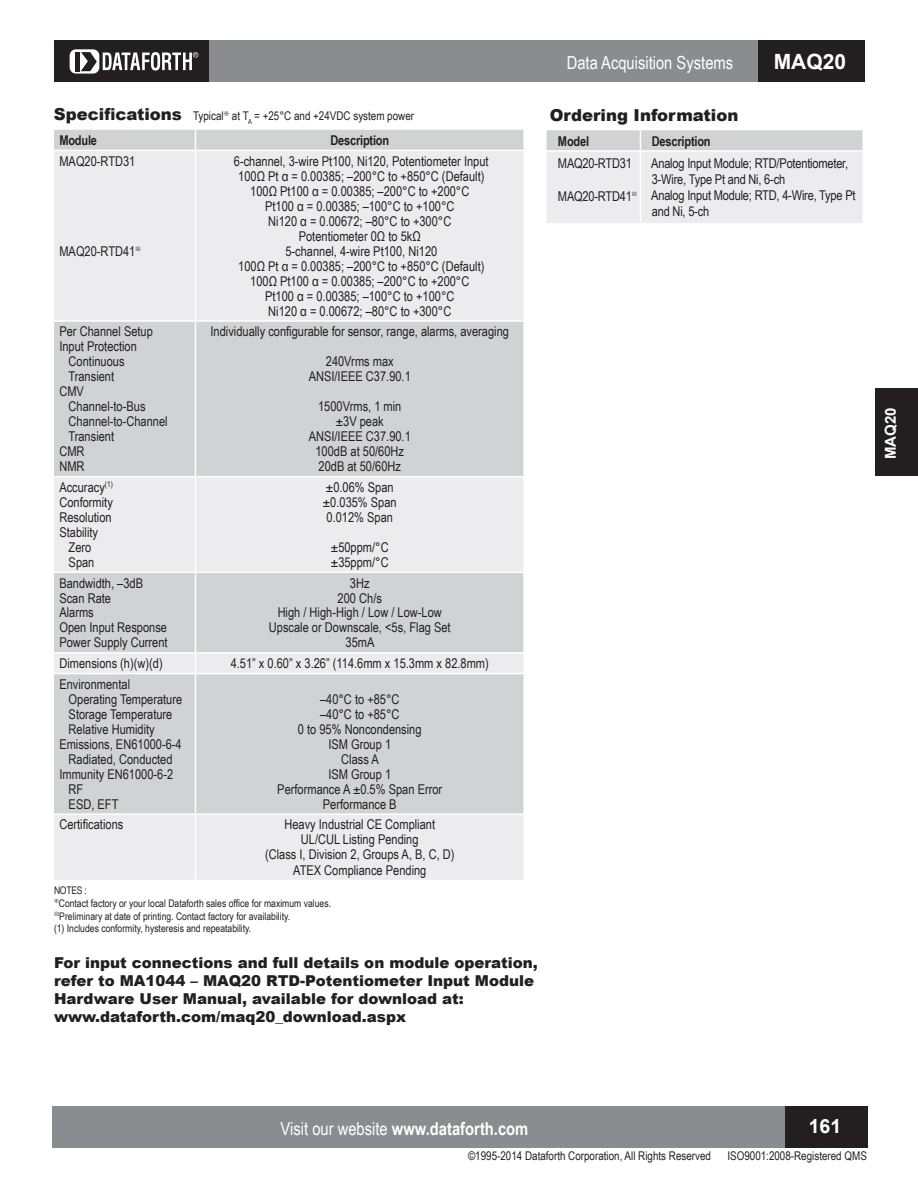
<style>
.page{position:relative;width:918px;height:1188px;background:#fff}
.page>*{position:absolute;margin:0;border:0;box-sizing:border-box;transform-origin:0 0}
.t1{font:700 21px "Arial";color:#fff}
.t2{font:700 19.5px "Arial";color:#fff}
.t3{font:700 18px "Arial Narrow";color:#fff}
.t4{font:18px "Arial Narrow";color:#fff}
.t5{font:900 16.5px "Arial";color:#231f20}
.t6{font:900 15px "Arial";color:#231f20}
.t7{font:700 15px "Arial";color:#fff}
.t8{font:13.5px/15px "Arial Narrow";color:#231f20;text-align:center}
.t9{font:700 13.5px "Arial Narrow";letter-spacing:-.015em;color:#231f20}
.t10{font:12px "Arial Narrow";color:#231f20}
.t11{font:10.5px "Arial Narrow";color:#231f20}
.s1{font-family:"Arial";font-weight:900;font-size:16.5px}
.s2{font-weight:400}
</style>
<div class="page">
<div style="left:54px;top:40px;width:156px;height:42px;background:#231f20"></div>
<svg style="left:70px;top:49px;width:29px;height:25px"></svg>
<hr style="left:75px;top:52px;width:4px;height:19px;background:#231f20">
<svg style="left:81px;top:52px;width:16px;height:19px"></svg>
<svg style="left:103px;top:52px;width:95px;height:19px"></svg>
<div style="left:753px;top:40px;width:111px;height:42px;background:#231f20"></div>
<div style="left:209px;top:40px;width:548px;height:42px;background:#8a8c8f"></div>
<div style="left:783px;top:1106px;width:85px;height:41px;background:#231f20"></div>
<div style="left:52px;top:1106px;width:733px;height:41px;background:#8a8c8f"></div>
<div style="left:875px;top:389px;width:43px;height:87px;background:#231f20"></div>
<svg style="left:547px;top:130px;width:315px;height:93px;background:#e6e6e8"></svg>
<hr style="left:547px;top:150px;width:93px;height:2px;background:#fff">
<hr style="left:640px;top:150px;width:224px;height:2px;background:#fff">
<hr style="left:640px;top:152px;width:1px;height:71px;background:#fff">
<div style="left:54px;top:130px;width:469px;height:20px;background:#d1d2d4"></div>
<svg style="left:54px;top:151px;width:469px;height:729px;background:#dedee0"></svg>
<svg style="left:195px;top:130px;width:1px;height:20px"></svg>
<hr style="left:195px;top:151px;width:1px;height:169px;background:#fff">
<hr style="left:54px;top:320px;width:141px;height:2px;background:#fff">
<hr style="left:195px;top:320px;width:330px;height:2px;background:#fff">
<hr style="left:195px;top:322px;width:1px;height:154px;background:#fff">
<hr style="left:54px;top:476px;width:141px;height:1px;background:#fff">
<hr style="left:195px;top:476px;width:330px;height:1px;background:#fff">
<hr style="left:195px;top:477px;width:1px;height:95px;background:#fff">
<hr style="left:54px;top:572px;width:141px;height:1px;background:#fff">
<hr style="left:195px;top:572px;width:330px;height:1px;background:#fff">
<hr style="left:195px;top:573px;width:1px;height:79px;background:#fff">
<hr style="left:54px;top:652px;width:141px;height:2px;background:#fff">
<hr style="left:195px;top:652px;width:330px;height:2px;background:#fff">
<svg style="left:195px;top:654px;width:1px;height:19px"></svg>
<hr style="left:54px;top:673px;width:141px;height:1px;background:#fff">
<hr style="left:195px;top:673px;width:330px;height:1px;background:#fff">
<hr style="left:195px;top:674px;width:1px;height:139px;background:#fff">
<hr style="left:54px;top:813px;width:141px;height:2px;background:#fff">
<hr style="left:195px;top:813px;width:330px;height:2px;background:#fff">
<hr style="left:195px;top:815px;width:1px;height:65px;background:#fff">
<h3 class="t4" style="left:567px;top:49px;width:168px">Data Acquisition Systems</h3>
<h1 class="t1" style="left:774px;top:48px;width:74px">MAQ20</h1>
<p class="t10" style="left:54px;top:107px;width:362px"><span class="s1">Specifications</span> Typical❇ at T<sub>A</sub> = +25°C and +24VDC system power</p>
<p class="t5" style="left:550px;top:103px;width:190px">Ordering Information</p>
<p class="t9" style="left:59px;top:130px;width:39px">Module</p>
<p class="t9" style="left:330px;top:130px;width:60px">Description</p>
<p class="t8" style="left:59px;top:153px;width:78px">MAQ20-RTD31</p>
<p class="t9" style="left:558px;top:131px;width:33px">Model</p>
<p class="t9" style="left:652px;top:131px;width:60px">Description</p>
<p class="t8" style="left:558px;top:156px;width:76px">MAQ20-RTD31</p>
<p class="t8" style="left:558px;top:188px;width:81px">MAQ20-RTD41<sup>E</sup></p>
<p class="t8" style="left:234px;top:153px;width:256px">6-channel, 3-wire Pt100, Ni120, Potentiometer Input 100Ω Pt α = 0.00385; –200°C to +850°C (Default)<br>100Ω Pt100 α = 0.00385; –200°C to +200°C<br>Pt100 α = 0.00385; –100°C to +100°C<br>Ni120 α = 0.00672; –80°C to +300°C Potentiometer 0Ω to 5kΩ<br>5-channel, 4-wire Pt100, Ni120<br>100Ω Pt α = 0.00385; –200°C to +850°C (Default)<br>100Ω Pt100 α = 0.00385; –200°C to +200°C<br>Pt100 α = 0.00385; –100°C to +100°C<br>Ni120 α = 0.00672; –80°C to +300°C</p>
<p class="t8" style="left:651px;top:155px;width:199px;line-height:15.8px;text-align:left">Analog Input Module; RTD/Potentiometer,<br>3-Wire, Type Pt and Ni, 6-ch</p>
<p class="t8" style="left:651px;top:187px;width:206px;line-height:15.8px;text-align:left">Analog Input Module; RTD, 4-Wire, Type Pt and Ni, 5-ch</p>
<p class="t8" style="left:59px;top:243px;width:83px">MAQ20-RTD41<sup>E</sup></p>
<p class="t8" style="left:59px;top:324px;width:95px">Per Channel Setup</p>
<p class="t8" style="left:59px;top:339px;width:79px">Input Protection</p>
<p class="t8" style="left:69px;top:354px;width:57px">Continuous</p>
<p class="t8" style="left:68px;top:369px;width:47px">Transient</p>
<p class="t8" style="left:59px;top:384px;width:26px">CMV</p>
<p class="t8" style="left:69px;top:398px;width:78px">Channel-to-Bus</p>
<p class="t8" style="left:69px;top:413px;width:101px">Channel-to-Channel</p>
<p class="t8" style="left:68px;top:428px;width:47px">Transient</p>
<p class="t8" style="left:59px;top:443px;width:27px">CMR</p>
<p class="t8" style="left:59px;top:458px;width:27px">NMR</p>
<p class="t8" style="left:59px;top:479px;width:55px">Accuracy<sup>(1)</sup></p>
<p class="t8" style="left:59px;top:494px;width:55px">Conformity</p>
<p class="t8" style="left:59px;top:509px;width:54px">Resolution</p>
<p class="t8" style="left:59px;top:524px;width:40px">Stability</p>
<p class="t8" style="left:69px;top:539px;width:24px">Zero</p>
<p class="t8" style="left:69px;top:554px;width:27px">Span</p>
<p class="t8" style="left:59px;top:575px;width:85px">Bandwidth, –3dB</p>
<p class="t8" style="left:59px;top:590px;width:53px">Scan Rate</p>
<p class="t8" style="left:59px;top:605px;width:36px">Alarms</p>
<p class="t8" style="left:59px;top:620px;width:109px">Open Input Response</p>
<p class="t8" style="left:59px;top:635px;width:110px">Power Supply Current</p>
<p class="t8" style="left:211px;top:323px;width:300px">Individually configurable for sensor, range, alarms, averaging</p>
<p class="t8" style="left:326px;top:353px;width:69px">240Vrms max</p>
<p class="t8" style="left:309px;top:368px;width:104px">ANSI/IEEE C37.90.1</p>
<p class="t8" style="left:318px;top:398px;width:85px">1500Vrms, 1 min</p>
<p class="t8" style="left:336px;top:413px;width:50px">±3V peak</p>
<p class="t8" style="left:309px;top:428px;width:104px">ANSI/IEEE C37.90.1</p>
<p class="t8" style="left:315px;top:443px;width:90px">100dB at 50/60Hz</p>
<p class="t8" style="left:319px;top:458px;width:84px">20dB at 50/60Hz</p>
<p class="t8" style="left:326px;top:479px;width:69px">±0.06% Span</p>
<p class="t8" style="left:323px;top:494px;width:75px">±0.035% Span</p>
<p class="t8" style="left:327px;top:509px;width:68px">0.012% Span</p>
<p class="t8" style="left:331px;top:539px;width:59px">±50ppm/°C</p>
<p class="t8" style="left:331px;top:554px;width:59px">±35ppm/°C</p>
<p class="t8" style="left:350px;top:575px;width:21px">3Hz</p>
<p class="t8" style="left:338px;top:590px;width:46px">200 Ch/s</p>
<p class="t8" style="left:278px;top:605px;width:166px">High / High-High / Low / Low-Low</p>
<p class="t8" style="left:269px;top:620px;width:183px">Upscale or Downscale, &lt;5s, Flag Set</p>
<p class="t8" style="left:346px;top:635px;width:30px">35mA</p>
<p class="t8" style="left:59px;top:655px;width:105px">Dimensions (h)(w)(d)</p>
<p class="t8" style="left:231px;top:655px;width:260px">4.51” x 0.60” x 3.26” (114.6mm x 15.3mm x 82.8mm)</p>
<p class="t8" style="left:59px;top:676px;width:72px">Environmental</p>
<p class="t8" style="left:69px;top:691px;width:115px">Operating Temperature</p>
<p class="t8" style="left:69px;top:706px;width:105px">Storage Temperature</p>
<p class="t8" style="left:69px;top:721px;width:88px">Relative Humidity</p>
<p class="t8" style="left:59px;top:736px;width:124px">Emissions, EN61000-6-4</p>
<p class="t8" style="left:69px;top:751px;width:106px">Radiated, Conducted</p>
<p class="t8" style="left:59px;top:766px;width:115px">Immunity EN61000-6-2</p>
<p class="t8" style="left:69px;top:781px;width:16px">RF</p>
<p class="t8" style="left:69px;top:796px;width:51px">ESD, EFT</p>
<p class="t8" style="left:320px;top:691px;width:81px">–40°C to +85°C</p>
<p class="t8" style="left:320px;top:706px;width:81px">–40°C to +85°C</p>
<p class="t8" style="left:298px;top:721px;width:125px">0 to 95% Noncondensing</p>
<p class="t8" style="left:328px;top:736px;width:64px">ISM Group 1</p>
<p class="t8" style="left:341px;top:751px;width:39px">Class A</p>
<p class="t8" style="left:328px;top:766px;width:64px">ISM Group 1</p>
<p class="t8" style="left:277px;top:781px;width:166px">Performance A ±0.5% Span Error</p>
<p class="t8" style="left:323px;top:796px;width:75px">Performance B</p>
<p class="t8" style="left:59px;top:817px;width:65px">Certifications</p>
<p class="t8" style="left:284px;top:817px;width:152px;line-height:14.2px">Heavy Industrial CE Compliant<br>UL/CUL Listing Pending</p>
<p class="t8" style="left:265px;top:846px;width:191px;line-height:15.8px">(Class I, Division 2, Groups A, B, C, D)<br>ATEX Compliance Pending</p>
<p class="t11" style="left:54px;top:883px;width:34px">NOTES :</p>
<p class="t11" style="left:54px;top:896px;width:279px">❇Contact factory or your local Dataforth sales office for maximum values.</p>
<p class="t11" style="left:54px;top:908px;width:238px"><sup>E</sup>Preliminary at date of printing. Contact factory for availability.</p>
<p class="t11" style="left:54px;top:921px;width:199px">(1) Includes conformity, hysteresis and repeatability.</p>
<p class="t6" style="left:54px;top:951px;width:485px">For input connections and full details on module operation,</p>
<p class="t6" style="left:54px;top:969px;width:482px">refer to MA1044 – MAQ20 RTD-Potentiometer Input Module</p>
<p class="t6" style="left:54px;top:987px;width:411px">Hardware User Manual, available for download at:</p>
<p class="t6" style="left:54px;top:1005px;width:354px">www.dataforth.com/maq20_download.aspx</p>
<p class="t7" style="left:881px;top:459px;width:53px;rotate:-90deg">MAQ20</p>
<h3 class="t3" style="left:281px;top:1115px;width:249px"><span class="s2">Visit our website</span> www.dataforth.com</h3>
<h2 class="t2" style="left:809px;top:1113px;width:34px">161</h2>
<p class="t10" style="left:468px;top:1147px;width:244px">©1995-2014 Dataforth Corporation, All Rights Reserved</p>
<p class="t10" style="left:727px;top:1147px;width:141px">ISO9001:2008-Registered QMS</p>
</div>
